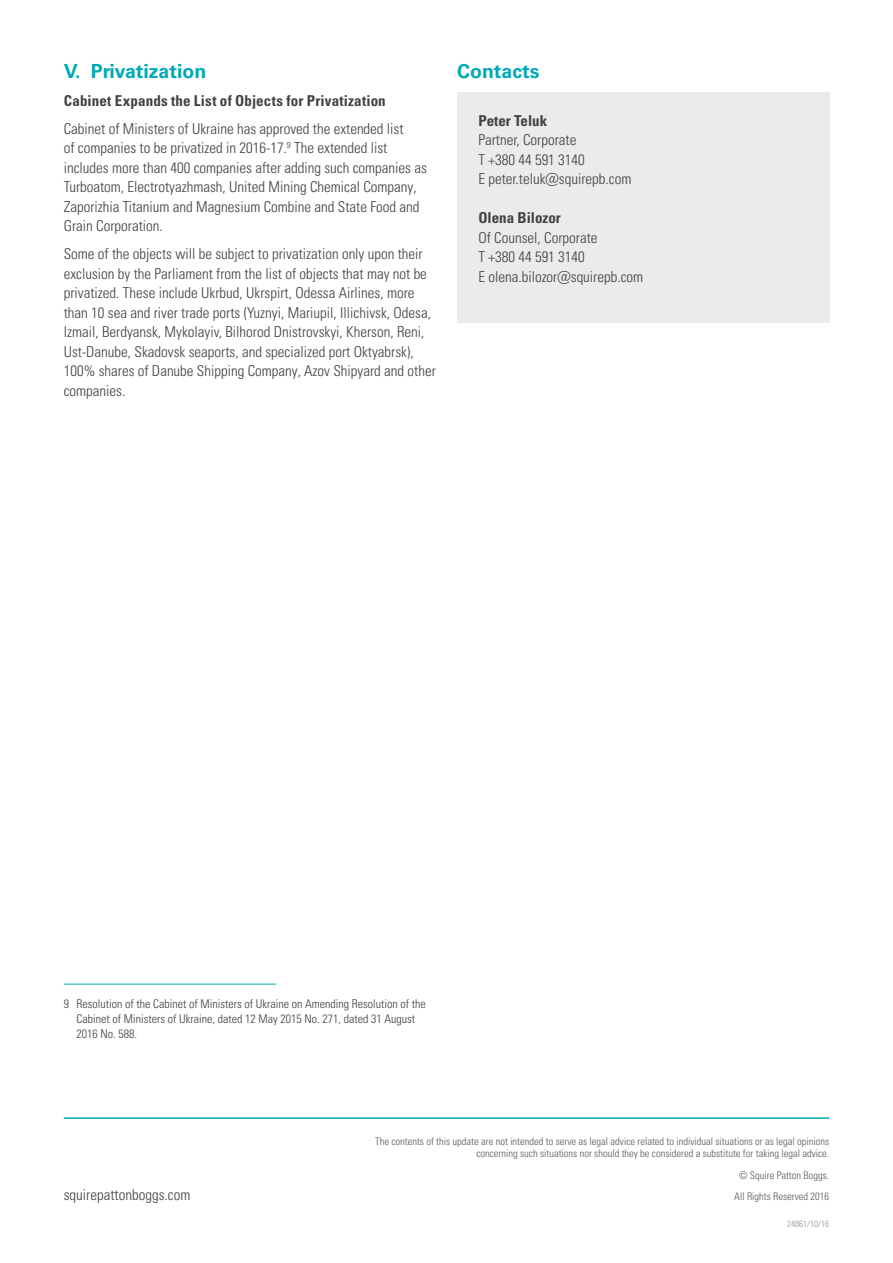
<style>
.page{position:relative;width:893px;height:1263px;background:#fff}
.page>*{position:absolute;margin:0;border:0;box-sizing:border-box;transform-origin:0 0}
.t1{font:700 19.5px "Univers LTCYR 65";color:#00a9b7}
.t2{font:15px/19.5px "Univers LTCYR 47 Light Cond";color:#414042}
.t3{font:15px "Univers LTCYR 67 Bold Cond";letter-spacing:.01em;color:#414042}
.t4{font:12px/15px "Univers LTCYR 47 Light Cond";color:#414042}
.t5{font:10.5px/12.6px "Univers LTCYR 47 Light Cond";color:#58595b;text-align:right}
.t6{font:9px "Univers LTCYR 47 Light Cond";color:#939598}
</style>
<div class="page">
<hr style="left:64px;top:984px;width:212px;height:1px;background:#00a9b7">
<div style="left:457px;top:92px;width:372px;height:230px;background:#e9ebed"></div>
<hr style="left:64px;top:1117px;width:765px;height:2px;background:#00a9b7">
<h1 class="t1" style="left:64px;top:57px;width:144px">V. Privatization</h1>
<p class="t3" style="left:64px;top:91px;width:324px">Cabinet Expands the List of Objects for Privatization</p>
<p class="t2" style="left:64px;top:118px;width:365px">Cabinet of Ministers of Ukraine has approved the extended list<br>of companies to be privatized in 2016-17.<sup>9</sup> The extended list includes more than 400 companies after adding such companies as Turboatom, Electrotyazhmash, United Mining Chemical Company, Zaporizhia Titanium and Magnesium Combine and State Food and Grain Corporation.</p>
<p class="t2" style="left:64px;top:244px;width:374px">Some of the objects will be subject to privatization only upon their exclusion by the Parliament from the list of objects that may not be privatized. These include Ukrbud, Ukrspirt, Odessa Airlines, more than 10 sea and river trade ports (Yuznyi, Mariupil, Illichivsk, Odesa, Izmail, Berdyansk, Mykolayiv, Bilhorod Dnistrovskyi, Kherson, Reni, Ust-Danube, Skadovsk seaports, and specialized port Oktyabrsk), 100% shares of Danube Shipping Company, Azov Shipyard and other companies.</p>
<h1 class="t1" style="left:457px;top:57px;width:84px">Contacts</h1>
<p class="t3" style="left:478px;top:111px;width:70px">Peter Teluk</p>
<p class="t2" style="left:478px;top:129px;width:155px">Partner, Corporate<br>T +380 44 591 3140<br>E peter.teluk@squirepb.com</p>
<p class="t3" style="left:478px;top:209px;width:84px">Olena Bilozor</p>
<p class="t2" style="left:478px;top:227px;width:166px">Of Counsel, Corporate<br>T +380 44 591 3140<br>E olena.bilozor@squirepb.com</p>
<p class="t4" style="left:77px;top:995px;width:351px;text-indent:-13px">9 Resolution of the Cabinet of Ministers of Ukraine on Amending Resolution of the<br>Cabinet of Ministers of Ukraine, dated 12 May 2015 No. 271, dated 31 August<br>2016 No. 588.</p>
<p class="t5" style="left:375px;top:1134px;width:456px">The contents of this update are not intended to serve as legal advice related to individual situations or as legal opinions concerning such situations nor should they be considered a substitute for taking legal advice.</p>
<p class="t5" style="left:739px;top:1168px;width:92px">© Squire Patton Boggs.</p>
<p class="t2" style="left:64px;top:1184px;width:128px">squirepattonboggs.com</p>
<p class="t5" style="left:734px;top:1189px;width:97px">All Rights Reserved 2016</p>
<p class="t6" style="left:787px;top:1218px;width:43px">24861/10/16</p>
</div>
